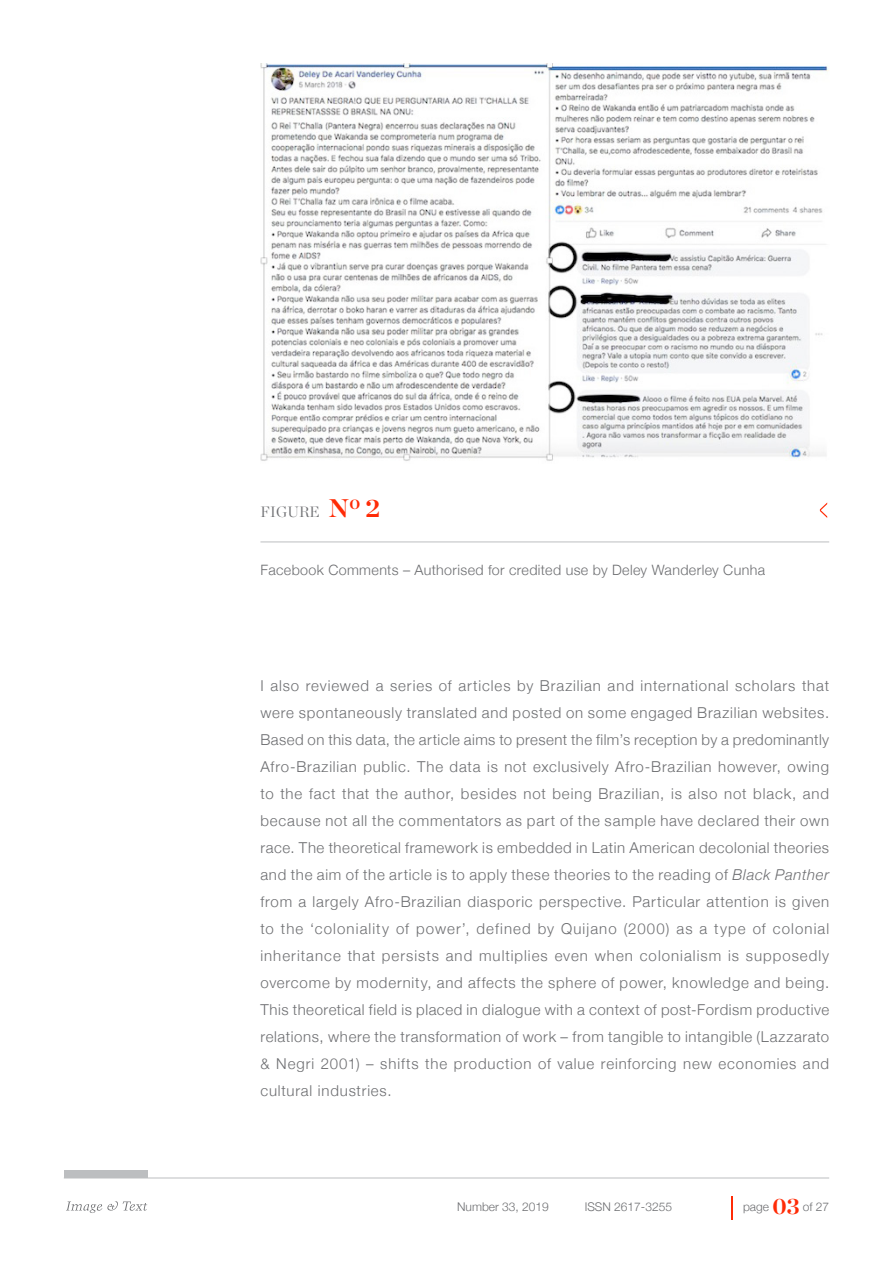
<style>
.page{position:relative;width:893px;height:1263px;background:#fff}
.page>*{position:absolute;margin:0;border:0;box-sizing:border-box;transform-origin:0 0}
.t1{font:300 15px/27px "Helvetica Neue";letter-spacing:.06em;color:#6d6e71;text-align:justify}
.t2{font:300 15px "Chronicle Display";letter-spacing:.01em;color:#6d6e71}
.t3{font:300 14.25px "Helvetica Neue";letter-spacing:.025em;color:#6d6e71}
.t4{font:300 12px "Helvetica Neue";color:#6d6e71}
.s1{font-weight:700;font-size:25.5px;color:#ff2b06}
.s2{font-style:italic}
.s3{font-family:"Chronicle Display";font-weight:700;font-size:22.5px;color:#ff2b06}
</style>
<div class="page">
<svg style="left:731px;top:1196px;width:1px;height:24px"></svg>
<hr style="left:64px;top:1177px;width:765px;height:1px;background:#bcbec0">
<svg style="left:66px;top:1201px;width:81px;height:12px"></svg>
<div style="left:64px;top:1170px;width:83px;height:7px;background:#bcbec0"></div>
<img style="left:260px;top:64px;width:569px;height:397px">
<hr style="left:260px;top:541px;width:569px;height:1px;background:#bcbec0">
<svg style="left:820px;top:502px;width:7px;height:16px"></svg>
<p class="t2" style="left:261px;top:500px;width:121px">FIGURE <span class="s1">N</span><sup>o</sup> <span class="s1">2</span></p>
<p class="t3" style="left:261px;top:559px;width:506px">Facebook Comments – Authorised for credited use by Deley Wanderley Cunha</p>
<p class="t1" style="left:260px;top:671px;width:570px">I also reviewed a series of articles by Brazilian and international scholars that were spontaneously translated and posted on some engaged Brazilian websites.<br>Based on this data, the article aims to present the film’s reception by a predominantly Afro-Brazilian public. The data is not exclusively Afro-Brazilian however, owing to the fact that the author, besides not being Brazilian, is also not black, and because not all the commentators as part of the sample have declared their own race. The theoretical framework is embedded in Latin American decolonial theories and the aim of the article is to apply these theories to the reading of <span class="s2">Black Panther </span>from a largely Afro-Brazilian diasporic perspective. Particular attention is given to the ‘coloniality of power’, defined by Quijano (2000) as a type of colonial inheritance that persists and multiplies even when colonialism is supposedly overcome by modernity, and affects the sphere of power, knowledge and being.<br>This theoretical field is placed in dialogue with a context of post-Fordism productive relations, where the transformation of work – from tangible to intangible (Lazzarato &amp; Negri 2001) – shifts the production of value reinforcing new economies and cultural industries.</p>
<p class="t4" style="left:457px;top:1197px;width:93px">Number 33, 2019</p>
<p class="t4" style="left:585px;top:1197px;width:89px">ISSN 2617-3255</p>
<p class="t4" style="left:743px;top:1197px;width:88px">page <span class="s3">03</span> of 27</p>
</div>
